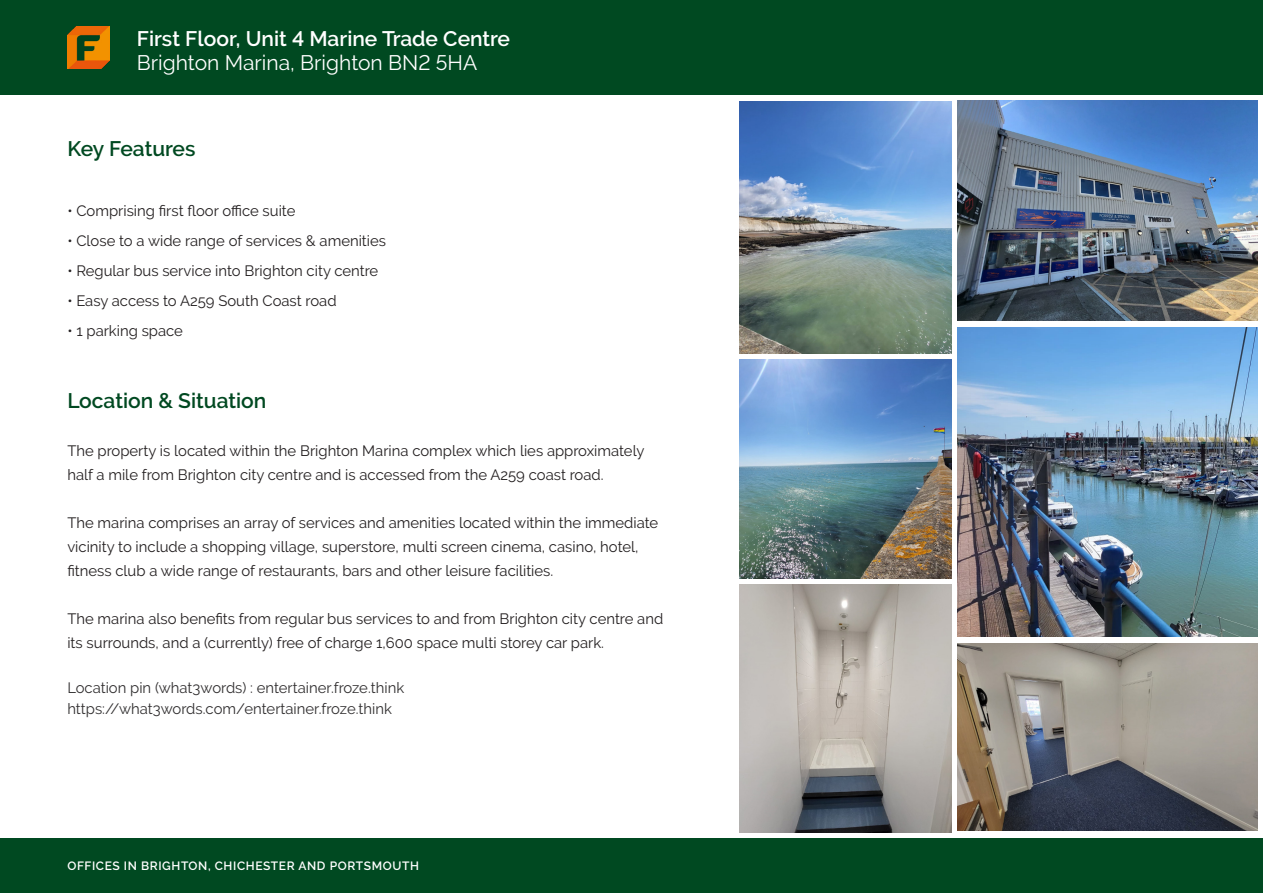
<style>
.page{position:relative;width:1263px;height:893px;background:#fff}
.page>*{position:absolute;margin:0;border:0;box-sizing:border-box;transform-origin:0 0}
.t1{font:600 21px "Raleway";color:#fff}
.t2{font:21px "Raleway";color:#fff}
.Flude_-_Sub_Header{font:600 21px "Raleway";color:#004921}
.Flude_-_Standard_Paragraph_Text{font:15px/24px "Raleway";color:#231f20}
.Flude_-_Standard_Paragraph_Text-2{font:15px "Raleway";color:#312f30}
.t3{font:15px "Raleway";color:#fff}
.t4{font:600 15px "Raleway";color:#fff}
.t5{font:600 12px "Raleway";letter-spacing:.05em;color:#fff}
</style>
<div class="page">
<div style="left:0;top:0;width:1263px;height:95px;background:#004921"></div>
<div style="left:0;top:838px;width:1263px;height:55px;background:#004921"></div>
<img style="left:957px;top:643px;width:300px;height:188px">
<img style="left:957px;top:327px;width:300px;height:310px">
<img style="left:740px;top:101px;width:211px;height:252px">
<img style="left:740px;top:359px;width:211px;height:219px">
<img style="left:957px;top:101px;width:300px;height:219px">
<img style="left:740px;top:584px;width:211px;height:249px">
<p class="t1" style="left:137px;top:27px;width:375px">First Floor, Unit 4 Marine Trade Centre</p>
<p class="t2" style="left:137px;top:51px;width:342px">Brighton Marina, Brighton BN2 5HA</p>
<p class="t4" style="left:137px;top:30px;width:199px">Long Leasehold Investment</p>
<p class="t3" style="left:137px;top:48px;width:263px">Secure South East Convenience Store</p>
<p class="Flude_-_Sub_Header" style="left:67px;top:136px;width:130px">Key Features</p>
<p class="Flude_-_Standard_Paragraph_Text" style="left:67px;top:198px;width:230px">• Comprising first floor office suite</p>
<p class="Flude_-_Standard_Paragraph_Text" style="left:67px;top:228px;width:320px">• Close to a wide range of services &amp; amenities</p>
<p class="Flude_-_Standard_Paragraph_Text" style="left:67px;top:258px;width:312px">• Regular bus service into Brighton city centre</p>
<p class="Flude_-_Standard_Paragraph_Text" style="left:67px;top:288px;width:271px">• Easy access to A259 South Coast road</p>
<p class="Flude_-_Standard_Paragraph_Text" style="left:67px;top:318px;width:117px">• 1 parking space</p>
<p class="Flude_-_Sub_Header" style="left:67px;top:388px;width:201px">Location &amp; Situation</p>
<p class="Flude_-_Standard_Paragraph_Text" style="left:67px;top:438px;width:579px">The property is located within the Brighton Marina complex which lies approximately half a mile from Brighton city centre and is accessed from the A259 coast road.</p>
<p class="Flude_-_Standard_Paragraph_Text" style="left:67px;top:510px;width:592px">The marina comprises an array of services and amenities located within the immediate vicinity to include a shopping village, superstore, multi screen cinema, casino, hotel, fitness club a wide range of restaurants, bars and other leisure facilities.</p>
<p class="Flude_-_Standard_Paragraph_Text" style="left:67px;top:606px;width:597px">The marina also benefits from regular bus services to and from Brighton city centre and its surrounds, and a (currently) free of charge 1,600 space multi storey car park.</p>
<p class="Flude_-_Standard_Paragraph_Text-2" style="left:67px;top:679px;width:338px">Location pin (what3words) : entertainer.froze.think</p>
<p class="Flude_-_Standard_Paragraph_Text-2" style="left:67px;top:700px;width:326px">https://what3words.com/entertainer.froze.think</p>
<p class="t5" style="left:67px;top:858px;width:353px">OFFICES IN BRIGHTON, CHICHESTER AND PORTSMOUTH</p>
</div>
